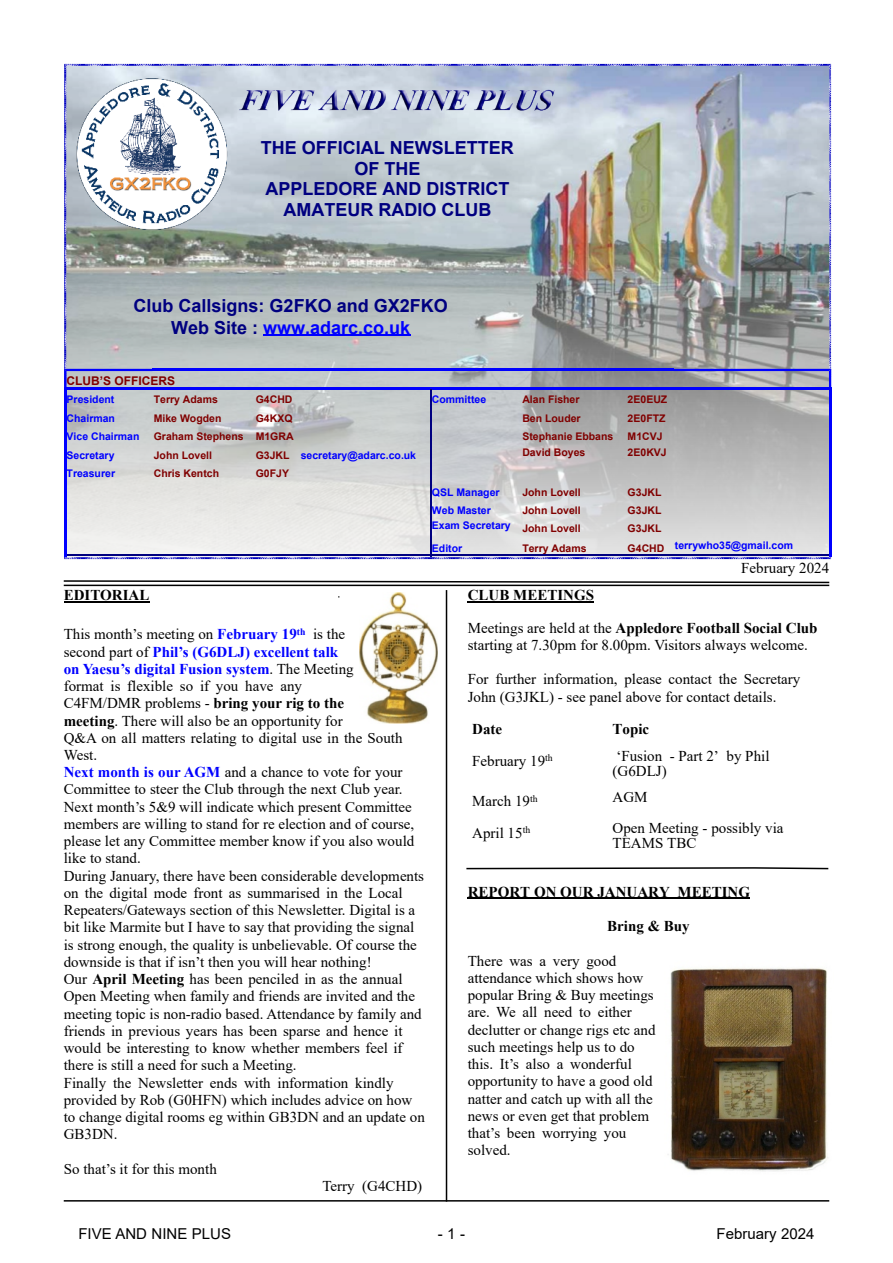
<style>
.page{position:relative;width:893px;height:1263px;background:#fff}
.page>*{position:absolute;margin:0;border:0;box-sizing:border-box;transform-origin:0 0}
.t1{font:700 18px/20.7px "Arial";color:#000080;text-align:center}
.t2{font:15px/17.2px "Times New Roman";color:#000}
.t3{font:700 15px/32.2px "Times New Roman";color:#000}
.t4{font:15px "Arial";color:#000}
.t5{font:700 12px "Arial";color:#800000}
.t6{font:700 10.5px "Arial";color:#800000}
.t7{font:700 10.5px "Arial";color:#00f}
.s1{color:#00f}
.s2{color:#800000}
.s3{font-weight:700;color:#00f}
.s4{font-weight:700}
.s5{font-weight:400}
</style>
<div class="page">
<hr style="left:64px;top:601px;width:85px;height:2px;background:#000">
<hr style="left:468px;top:601px;width:126px;height:2px;background:#000">
<hr style="left:468px;top:897px;width:282px;height:2px;background:#000">
<img style="left:65px;top:63px;width:767px;height:496px">
<img style="left:231px;top:80px;width:354px;height:73px">
<hr style="left:64px;top:1200px;width:765px;height:1px;background:#000">
<hr style="left:64px;top:585px;width:765px;height:1px;background:#000">
<svg style="left:63px;top:580px;width:767px;height:4px"></svg>
<img style="left:360px;top:592px;width:77px;height:132px">
<hr style="left:263px;top:334px;width:147px;height:2px;background:#00f">
<img style="left:71px;top:75px;width:160px;height:158px">
<hr style="left:152px;top:369px;width:102px;height:2px;background:#00f">
<hr style="left:254px;top:369px;width:45px;height:2px;background:#00f">
<hr style="left:299px;top:369px;width:132px;height:2px;background:#00f">
<hr style="left:431px;top:369px;width:90px;height:2px;background:#00f">
<hr style="left:521px;top:369px;width:105px;height:2px;background:#00f">
<hr style="left:626px;top:369px;width:48px;height:2px;background:#00f">
<hr style="left:152px;top:387px;width:102px;height:3px;background:#00f">
<hr style="left:254px;top:387px;width:45px;height:3px;background:#00f">
<hr style="left:299px;top:387px;width:132px;height:3px;background:#00f">
<hr style="left:430px;top:387px;width:91px;height:3px;background:#00f">
<hr style="left:521px;top:387px;width:105px;height:3px;background:#00f">
<hr style="left:626px;top:387px;width:48px;height:3px;background:#00f">
<hr style="left:64px;top:555px;width:88px;height:1px;background:#000080">
<hr style="left:152px;top:555px;width:102px;height:1px;background:#000080">
<hr style="left:254px;top:555px;width:45px;height:1px;background:#000080">
<hr style="left:299px;top:555px;width:132px;height:1px;background:#000080">
<hr style="left:430px;top:555px;width:91px;height:1px;background:#000080">
<hr style="left:521px;top:555px;width:105px;height:1px;background:#000080">
<hr style="left:626px;top:555px;width:48px;height:1px;background:#000080">
<hr style="left:674px;top:555px;width:157px;height:1px;background:#000080">
<svg style="left:64px;top:369px;width:88px;height:21px;background:#8f94d6"></svg>
<hr style="left:64px;top:387px;width:2px;height:20px;background:#00f">
<svg style="left:64px;top:407px;width:2px;height:149px"></svg>
<svg style="left:430px;top:390px;width:1px;height:165px"></svg>
<svg style="left:674px;top:369px;width:157px;height:21px;background:#8282c0"></svg>
<hr style="left:829px;top:387px;width:2px;height:20px;background:#00f">
<svg style="left:829px;top:407px;width:2px;height:149px"></svg>
<hr style="left:446px;top:590px;width:1px;height:611px;background:#000">
<svg style="left:466px;top:867px;width:363px;height:3px"></svg>
<img style="left:668px;top:968px;width:160px;height:204px">
<p class="t1" style="left:261px;top:139px;width:254px">THE OFFICIAL NEWSLETTER<br>OF THE<br>APPLEDORE AND DISTRICT<br>AMATEUR RADIO CLUB</p>
<p class="t1" style="left:134px;top:296px;width:316px;line-height:21.6px">Club Callsigns: G2FKO and GX2FKO<br>Web Site : <span class="s1">www.adarc.co.uk</span></p>
<p class="t5" style="left:67px;top:376px;width:110px">CLUB’S OFFICERS</p>
<p class="t7" style="left:67px;top:396px;width:49px">President</p>
<p class="t6" style="left:154px;top:396px;width:66px">Terry Adams</p>
<p class="t6" style="left:256px;top:396px;width:38px">G4CHD</p>
<p class="t7" style="left:432px;top:396px;width:56px">Committee</p>
<p class="t6" style="left:522px;top:396px;width:59px">Alan Fisher</p>
<p class="t6" style="left:628px;top:396px;width:41px">2E0EUZ</p>
<p class="t7" style="left:67px;top:414px;width:50px">Chairman</p>
<p class="t6" style="left:154px;top:414px;width:69px">Mike Wogden</p>
<p class="t6" style="left:256px;top:414px;width:38px">G4KXQ</p>
<p class="t6" style="left:522px;top:414px;width:60px">Ben Louder</p>
<p class="t6" style="left:628px;top:414px;width:39px">2E0FTZ</p>
<p class="t7" style="left:67px;top:433px;width:74px">Vice Chairman</p>
<p class="t6" style="left:154px;top:433px;width:141px">Graham Stephens M1GRA</p>
<p class="t6" style="left:522px;top:433px;width:93px">Stephanie Ebbans</p>
<p class="t6" style="left:628px;top:433px;width:37px">M1CVJ</p>
<p class="t7" style="left:67px;top:451px;width:49px">Secretary</p>
<p class="t6" style="left:154px;top:451px;width:60px">John Lovell</p>
<p class="t7" style="left:256px;top:451px;width:162px"><span class="s2">G3JKL</span> secretary@adarc.co.uk</p>
<p class="t6" style="left:522px;top:448px;width:65px">David Boyes</p>
<p class="t6" style="left:628px;top:448px;width:41px">2E0KVJ</p>
<p class="t7" style="left:67px;top:469px;width:50px">Treasurer</p>
<p class="t6" style="left:154px;top:469px;width:67px">Chris Kentch</p>
<p class="t6" style="left:256px;top:469px;width:35px">G0FJY</p>
<p class="t7" style="left:432px;top:488px;width:69px">QSL Manager</p>
<p class="t6" style="left:522px;top:488px;width:60px">John Lovell</p>
<p class="t6" style="left:628px;top:488px;width:35px">G3JKL</p>
<p class="t7" style="left:432px;top:506px;width:60px">Web Master</p>
<p class="t6" style="left:522px;top:506px;width:60px">John Lovell</p>
<p class="t6" style="left:628px;top:506px;width:35px">G3JKL</p>
<p class="t7" style="left:432px;top:522px;width:150px">Exam Secretary <span class="s2">John Lovell</span></p>
<p class="t6" style="left:628px;top:525px;width:35px">G3JKL</p>
<p class="t7" style="left:432px;top:544px;width:32px">Editor</p>
<p class="t6" style="left:522px;top:544px;width:66px">Terry Adams</p>
<p class="t7" style="left:628px;top:541px;width:167px"><span class="s2">G4CHD</span> terrywho35@gmail.com</p>
<p class="t3" style="left:64px;top:581px;width:87px">EDITORIAL</p>
<p class="t2" style="left:64px;top:627px;width:363px">This month’s meeting on <span class="s3">February 19</span><sup>th</sup> is the<br>second part of <span class="s3">Phil’s (G6DLJ) excellent talk<br>on Yaesu’s digital Fusion system</span>. The Meeting<br>format is flexible so if you have any<br>C4FM/DMR problems - <span class="s4">bring your rig to the<br>meeting</span>. There will also be an opportunity for<br>Q&amp;A on all matters relating to digital use in the South West.<br><span class="s3">Next month is our AGM</span> and a chance to vote for your Committee to steer the Club through the next Club year.<br>Next month’s 5&amp;9 will indicate which present Committee members are willing to stand for re election and of course, please let any Committee member know if you also would like to stand.<br>During January, there have been considerable developments on the digital mode front as summarised in the Local Repeaters/Gateways section of this Newsletter. Digital is a bit like Marmite but I have to say that providing the signal is strong enough, the quality is unbelievable. Of course the downside is that if isn’t then you will hear nothing!<br>Our <span class="s4">April Meeting</span> has been penciled in as the annual Open Meeting when family and friends are invited and the meeting topic is non-radio based. Attendance by family and friends in previous years has been sparse and hence it would be interesting to know whether members feel if there is still a need for such a Meeting.<br>Finally the Newsletter ends with information kindly provided by Rob (G0HFN) which includes advice on how to change digital rooms eg within GB3DN and an update on GB3DN.</p>
<p class="t2" style="left:64px;top:1161px;width:155px">So that’s it for this month</p>
<p class="t2" style="left:322px;top:1179px;width:101px">Terry (G4CHD)</p>
<p class="t2" style="left:741px;top:561px;width:90px">February 2024</p>
<p class="t3" style="left:468px;top:581px;width:351px">CLUB MEETINGS<br><span class="s5">Meetings are held at the</span> Appledore Football Social Club</p>
<p class="t2" style="left:468px;top:638px;width:342px">starting at 7.30pm for 8.00pm. Visitors always welcome.</p>
<p class="t2" style="left:468px;top:672px;width:334px">For further information, please contact the Secretary<br>John (G3JKL) - see panel above for contact details.</p>
<p class="t3" style="left:472px;top:714px;width:32px">Date</p>
<p class="t3" style="left:613px;top:714px;width:38px">Topic</p>
<p class="t2" style="left:472px;top:754px;width:82px">February 19<sup>th</sup></p>
<p class="t2" style="left:613px;top:750px;width:158px;line-height:15px">‘Fusion - Part 2’ by Phil (G6DLJ)</p>
<p class="t2" style="left:472px;top:794px;width:67px">March 19<sup>th</sup></p>
<p class="t2" style="left:613px;top:789px;width:37px">AGM</p>
<p class="t2" style="left:472px;top:826px;width:60px">April 15<sup>th</sup></p>
<p class="t2" style="left:613px;top:822px;width:172px;line-height:15px">Open Meeting - possibly via<br>TEAMS TBC</p>
<p class="t3" style="left:468px;top:877px;width:284px">REPORT ON OUR JANUARY MEETING</p>
<p class="t3" style="left:607px;top:911px;width:84px">Bring &amp; Buy</p>
<p class="t2" style="left:468px;top:953px;width:189px">There was a very good attendance which shows how popular Bring &amp; Buy meetings are. We all need to either declutter or change rigs etc and such meetings help us to do this. It’s also a wonderful opportunity to have a good old natter and catch up with all the news or even get that problem that’s been worrying you solved.</p>
<p class="t4" style="left:78px;top:1228px;width:154px">FIVE AND NINE PLUS</p>
<p class="t4" style="left:438px;top:1228px;width:29px">- 1 -</p>
<p class="t4" style="left:716px;top:1228px;width:100px">February 2024</p>
</div>
